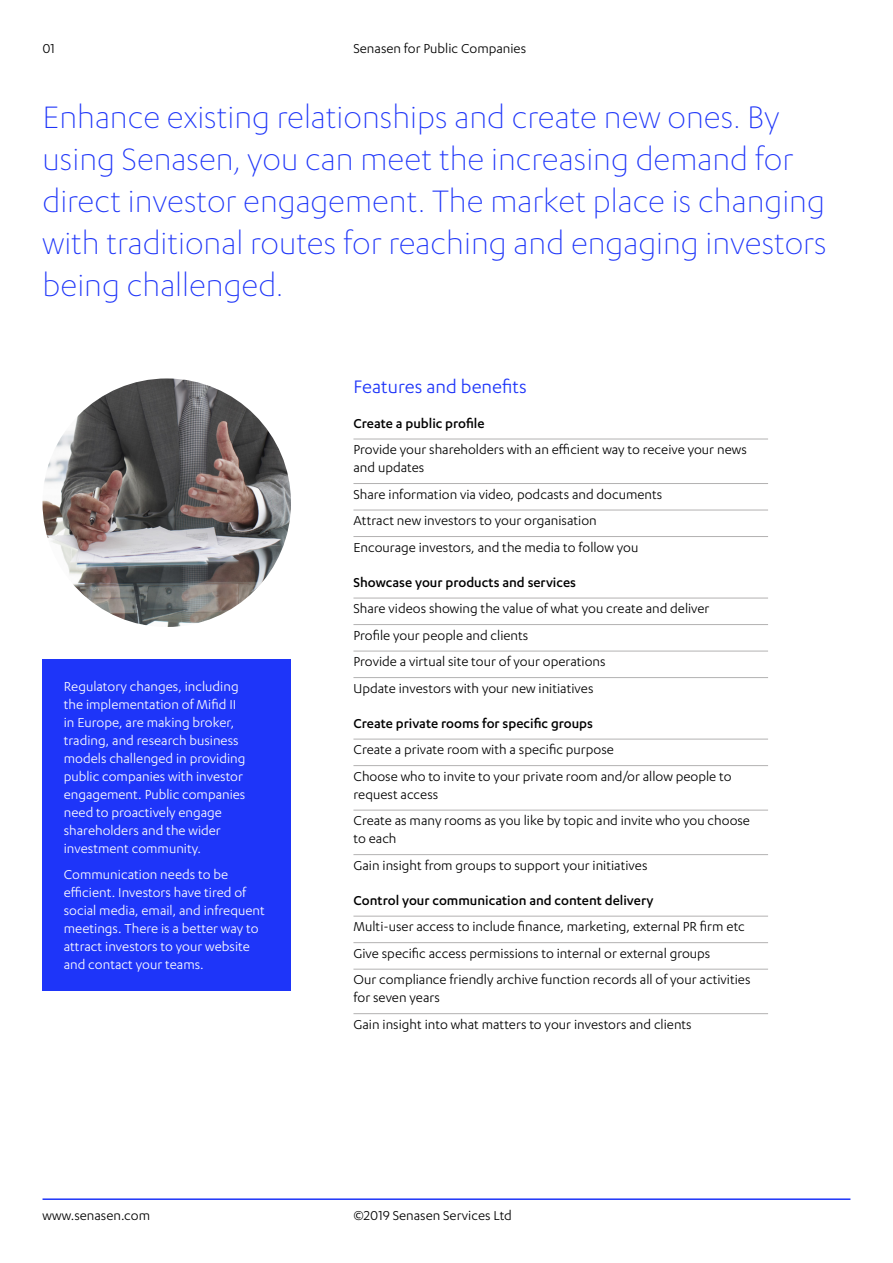
<style>
.page{position:relative;width:893px;height:1263px;background:#fff}
.page>*{position:absolute;margin:0;border:0;box-sizing:border-box;transform-origin:0 0}
.t1{font:300 36px/42px "Karbon";color:#1e35f9}
.t2{font:21px "Karbon";color:#1e35f9}
.t3{font:15px/18px "Karbon";color:#000}
.t4{font:15px/18px "Karbon";color:#fff}
.t5{font:500 15px "Karbon";color:#000}
</style>
<div class="page">
<img style="left:43px;top:378px;width:248px;height:249px;border-radius:124px">
<hr style="left:43px;top:1198px;width:807px;height:2px;background:#1e35f9">
<div style="left:43px;top:659px;width:248px;height:331px;background:#1e35f9"></div>
<hr style="left:353px;top:439px;width:415px;height:1px;background:#b3b2b2">
<hr style="left:353px;top:483px;width:415px;height:1px;background:#b3b2b2">
<hr style="left:353px;top:510px;width:415px;height:1px;background:#b3b2b2">
<hr style="left:353px;top:536px;width:415px;height:1px;background:#b3b2b2">
<hr style="left:353px;top:598px;width:415px;height:1px;background:#b3b2b2">
<hr style="left:353px;top:624px;width:415px;height:1px;background:#b3b2b2">
<hr style="left:353px;top:651px;width:415px;height:1px;background:#b3b2b2">
<hr style="left:353px;top:677px;width:415px;height:1px;background:#b3b2b2">
<hr style="left:353px;top:739px;width:415px;height:1px;background:#b3b2b2">
<hr style="left:353px;top:765px;width:415px;height:1px;background:#b3b2b2">
<hr style="left:353px;top:810px;width:415px;height:1px;background:#b3b2b2">
<hr style="left:353px;top:854px;width:415px;height:1px;background:#b3b2b2">
<hr style="left:353px;top:916px;width:415px;height:1px;background:#b3b2b2">
<hr style="left:353px;top:942px;width:415px;height:1px;background:#b3b2b2">
<hr style="left:353px;top:969px;width:415px;height:1px;background:#b3b2b2">
<hr style="left:353px;top:1013px;width:415px;height:1px;background:#b3b2b2">
<p class="t3" style="left:43px;top:39px;width:14px">01</p>
<p class="t3" style="left:353px;top:39px;width:174px">Senasen for Public Companies</p>
<p class="t1" style="left:43px;top:95px;width:786px">Enhance existing relationships and create new ones. By using Senasen, you can meet the increasing demand for direct investor engagement. The market place is changing with traditional routes for reaching and engaging investors being challenged.</p>
<p class="t4" style="left:64px;top:677px;width:183px">Regulatory changes, including the implementation of Mifid II in Europe, are making broker, trading, and research business models challenged in providing public companies with investor engagement. Public companies need to proactively engage shareholders and the wider investment community.</p>
<p class="t4" style="left:64px;top:865px;width:203px">Communication needs to be efficient. Investors have tired of social media, email, and infrequent meetings. There is a better way to attract investors to your website and contact your teams.</p>
<p class="t2" style="left:353px;top:375px;width:175px">Features and benefits</p>
<p class="t5" style="left:353px;top:415px;width:133px">Create a public profile</p>
<p class="t3" style="left:353px;top:440px;width:395px">Provide your shareholders with an efficient way to receive your news and updates</p>
<p class="t3" style="left:353px;top:485px;width:310px">Share information via video, podcasts and documents</p>
<p class="t3" style="left:353px;top:511px;width:245px">Attract new investors to your organisation</p>
<p class="t3" style="left:353px;top:538px;width:286px">Encourage investors, and the media to follow you</p>
<p class="t5" style="left:353px;top:574px;width:224px">Showcase your products and services</p>
<p class="t3" style="left:353px;top:599px;width:358px">Share videos showing the value of what you create and deliver</p>
<p class="t3" style="left:353px;top:626px;width:176px">Profile your people and clients</p>
<p class="t3" style="left:353px;top:652px;width:254px">Provide a virtual site tour of your operations</p>
<p class="t3" style="left:353px;top:679px;width:242px">Update investors with your new initiatives</p>
<p class="t5" style="left:353px;top:715px;width:241px">Create private rooms for specific groups</p>
<p class="t3" style="left:353px;top:740px;width:262px">Create a private room with a specific purpose</p>
<p class="t3" style="left:353px;top:767px;width:380px">Choose who to invite to your private room and/or allow people to request access</p>
<p class="t3" style="left:353px;top:811px;width:398px">Create as many rooms as you like by topic and invite who you choose to each</p>
<p class="t3" style="left:353px;top:856px;width:296px">Gain insight from groups to support your initiatives</p>
<p class="t5" style="left:353px;top:892px;width:301px">Control your communication and content delivery</p>
<p class="t3" style="left:353px;top:917px;width:393px">Multi-user access to include finance, marketing, external PR firm etc</p>
<p class="t3" style="left:353px;top:944px;width:358px">Give specific access permissions to internal or external groups</p>
<p class="t3" style="left:353px;top:970px;width:399px">Our compliance friendly archive function records all of your activities for seven years</p>
<p class="t3" style="left:353px;top:1015px;width:340px">Gain insight into what matters to your investors and clients</p>
<p class="t3" style="left:43px;top:1206px;width:109px">www.senasen.com</p>
<p class="t3" style="left:353px;top:1206px;width:160px">©2019 Senasen Services Ltd</p>
</div>
